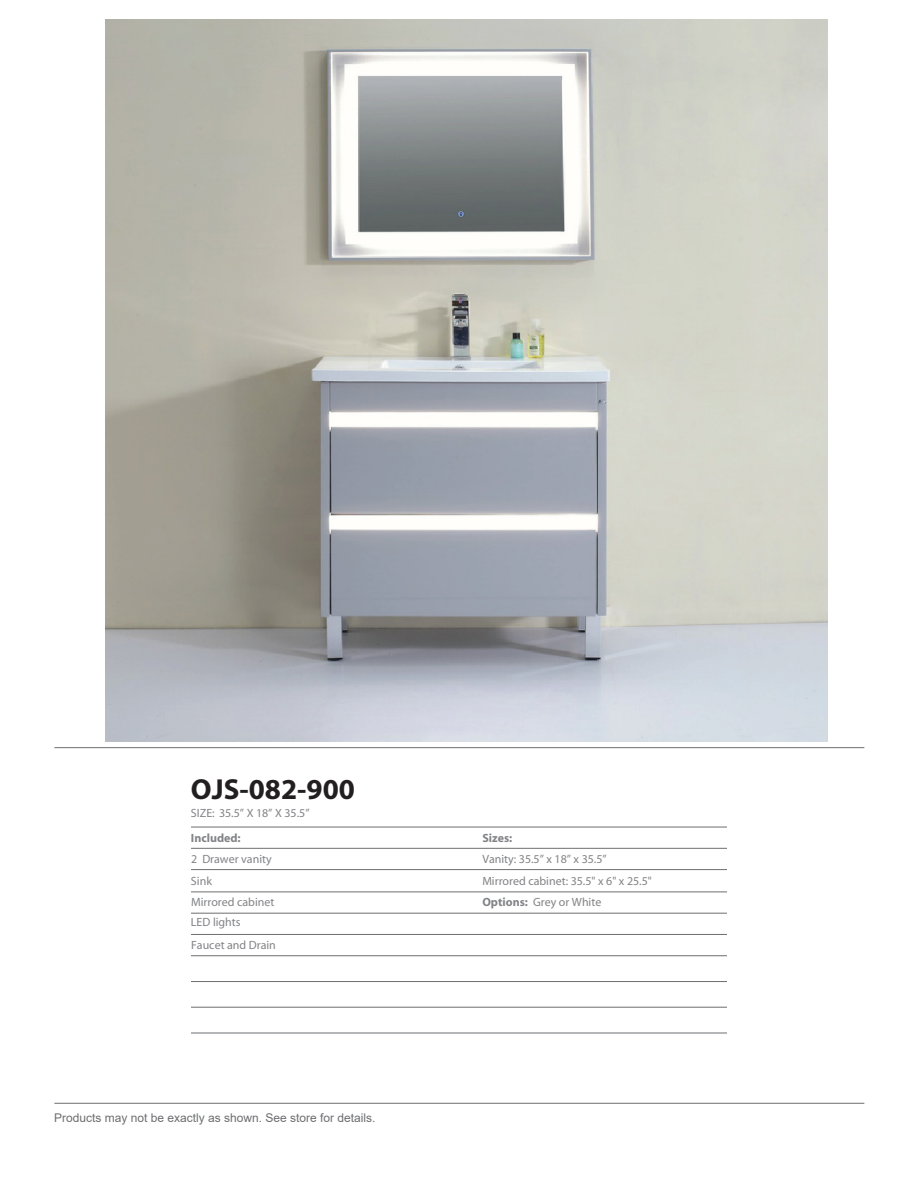
<style>
.page{position:relative;width:918px;height:1188px;background:#fff}
.page>*{position:absolute;margin:0;border:0;box-sizing:border-box;transform-origin:0 0}
.t1{font:700 29.1px "Myriad";color:#231f20}
.t2{font:12px/21.8px "Myriad";color:#828386}
.t3{font:12px "Arial";color:#6d6e71}
.t4{font:700 12px "Myriad";color:#828386}
.s1{font-weight:700}
</style>
<div class="page">
<hr style="left:191px;top:827px;width:536px;height:1px;background:#6d6e71">
<hr style="left:191px;top:848px;width:536px;height:1px;background:#6d6e71">
<hr style="left:191px;top:869px;width:536px;height:1px;background:#6d6e71">
<hr style="left:191px;top:892px;width:536px;height:1px;background:#6d6e71">
<hr style="left:191px;top:913px;width:536px;height:1px;background:#6d6e71">
<hr style="left:191px;top:934px;width:536px;height:1px;background:#6d6e71">
<hr style="left:191px;top:955px;width:536px;height:1px;background:#6d6e71">
<hr style="left:191px;top:981px;width:536px;height:1px;background:#6d6e71">
<hr style="left:54px;top:747px;width:810px;height:1px;background:#6d6e71">
<hr style="left:54px;top:1103px;width:810px;height:1px;background:#6d6e71">
<hr style="left:191px;top:1007px;width:536px;height:1px;background:#6d6e71">
<hr style="left:191px;top:1033px;width:536px;height:1px;background:#6d6e71">
<img style="left:105px;top:19px;width:722px;height:723px">
<h1 class="t1" style="left:191px;top:775px;width:165px">OJS-082-900</h1>
<p class="t2" style="left:191px;top:802px;width:120px">SIZE: 35.5” X 18” X 35.5”</p>
<p class="t4" style="left:191px;top:832px;width:51px">Included:</p>
<p class="t2" style="left:191px;top:849px;width:82px">2 Drawer vanity</p>
<p class="t2" style="left:191px;top:871px;width:22px">Sink</p>
<p class="t2" style="left:191px;top:912px;width:51px">LED lights</p>
<p class="t2" style="left:191px;top:892px;width:85px">Mirrored cabinet</p>
<p class="t2" style="left:191px;top:934px;width:86px">Faucet and Drain</p>
<p class="t3" style="left:54px;top:1109px;width:323px">Products may not be exactly as shown. See store for details.</p>
<p class="t4" style="left:482px;top:832px;width:31px">Sizes:</p>
<p class="t2" style="left:482px;top:849px;width:171px">Vanity: 35.5” x 18” x 35.5”<br>Mirrored cabinet: 35.5" x 6" x 25.5"</p>
<p class="t2" style="left:482px;top:892px;width:121px"><span class="s1">Options:</span> Grey or White</p>
</div>
